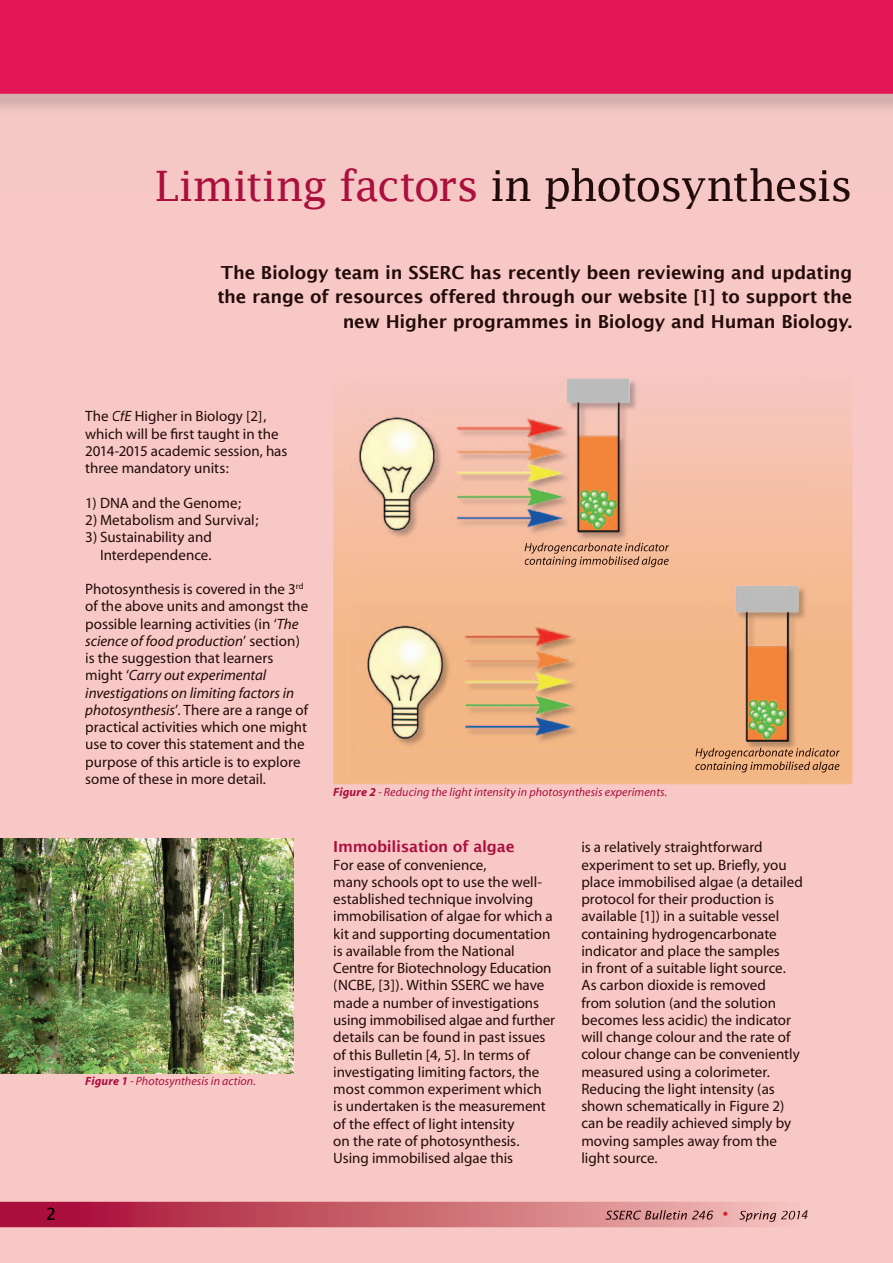
<style>
.page{position:relative;width:893px;height:1263px;background:#fff}
.page>*{position:absolute;margin:0;border:0;box-sizing:border-box;transform-origin:0 0}
.t1{font:42px "Lucida Fax";letter-spacing:-.035em;color:#220b0a}
.t2{font:28.5px "Lucida Sans";color:#d1232a}
.t3{font:600 18px/24px "Lucida Sans";letter-spacing:-.01em;color:#220b0a;text-align:right}
.t4{font:600 15.3px "Lucida Sans";letter-spacing:-.015em;color:#ab0f3e}
.t5{font:15px/17.2px "Myriad";color:#220b0a}
.t6{font:italic 12px "Myriad";letter-spacing:.005em;color:#ab0f3e}
.s1{color:#ab0f3e}
.s2{font-style:italic}
.s3{font-weight:700}
.s4{font-style:italic;font-size:12px;color:#220b0a}
</style>
<div class="page">
<div style="left:0;top:89px;width:893px;height:1174px;background:#f7c8c5"></div>
<svg style="left:333px;top:410px;width:519px;height:374px;background:#f5bb96"></svg>
<svg style="left:0;top:0;width:893px;height:109px;background:#e12c62"></svg>
<svg style="left:0;top:1201px;width:802px;height:26px;background:#c76471"></svg>
<img style="left:493px;top:168px;width:357px;height:26px">
<img style="left:0;top:838px;width:294px;height:235px">
<img style="left:401px;top:378px;width:401px;height:354px">
<img style="left:350px;top:408px;width:51px;height:375px">
<img style="left:802px;top:408px;width:50px;height:375px">
<img style="left:400px;top:732px;width:402px;height:51px">
<img style="left:525px;top:543px;width:144px;height:11px">
<img style="left:525px;top:556px;width:126px;height:11px">
<svg style="left:651px;top:559px;width:18px;height:8px"></svg>
<img style="left:695px;top:748px;width:145px;height:11px">
<img style="left:695px;top:748px;width:113px;height:3px">
<img style="left:695px;top:761px;width:144px;height:11px">
<h1 class="t1" style="left:155px;top:161px;width:699px"><span class="s1">Limiting factors</span> in photosynthesis</h1>
<p class="t3" style="left:217px;top:261px;width:637px">The Biology team in SSERC has recently been reviewing and updating the range of resources offered through our website [1] to support the new Higher programmes in Biology and Human Biology.</p>
<p class="t5" style="left:85px;top:408px;width:204px">The <span class="s2">CfE</span> Higher in Biology [2], which will be first taught in the<br>2014-2015 academic session, has three mandatory units:</p>
<p class="t5" style="left:85px;top:495px;width:158px">1) DNA and the Genome;</p>
<p class="t5" style="left:85px;top:512px;width:175px">2) Metabolism and Survival;</p>
<p class="t5" style="left:85px;top:529px;width:128px;text-align:right">3) Sustainability and<br>Interdependence.</p>
<p class="t5" style="left:85px;top:581px;width:224px">Photosynthesis is covered in the 3<sup>rd </sup>of the above units and amongst the possible learning activities (in ‘<span class="s2">The science of food production</span>’ section) is the suggestion that learners might ‘<span class="s2">Carry out experimental investigations on limiting factors in photosynthesis</span>’. There are a range of practical activities which one might use to cover this statement and the purpose of this article is to explore some of these in more detail.</p>
<p class="t6" style="left:85px;top:1075px;width:172px"><span class="s3">Figure 1</span> - Photosynthesis in action.</p>
<p class="t6" style="left:333px;top:786px;width:336px"><span class="s3">Figure 2</span> - Reducing the light intensity in photosynthesis experiments.</p>
<p class="t4" style="left:333px;top:838px;width:183px">Immobilisation of algae</p>
<p class="t5" style="left:333px;top:856px;width:223px">For ease of convenience,<br>many schools opt to use the well&shy;established technique involving immobilisation of algae for which a kit and supporting documentation is available from the National<br>Centre for Biotechnology Education (NCBE, [3]). Within SSERC we have made a number of investigations using immobilised algae and further details can be found in past issues of this Bulletin [4, 5]. In terms of investigating limiting factors, the most common experiment which<br>is undertaken is the measurement of the effect of light intensity<br>on the rate of photosynthesis.<br>Using immobilised algae this</p>
<p class="t5" style="left:581px;top:839px;width:223px">is a relatively straightforward experiment to set up. Briefly, you place immobilised algae (a detailed protocol for their production is available [1]) in a suitable vessel containing hydrogencarbonate indicator and place the samples<br>in front of a suitable light source.<br>As carbon dioxide is removed<br>from solution (and the solution becomes less acidic) the indicator will change colour and the rate of colour change can be conveniently measured using a colorimeter.<br>Reducing the light intensity (as shown schematically in Figure 2) can be readily achieved simply by moving samples away from the light source.</p>
<h2 class="t2" style="left:717px;top:1196px;width:93px">• <span class="s4">4</span></h2>
</div>
